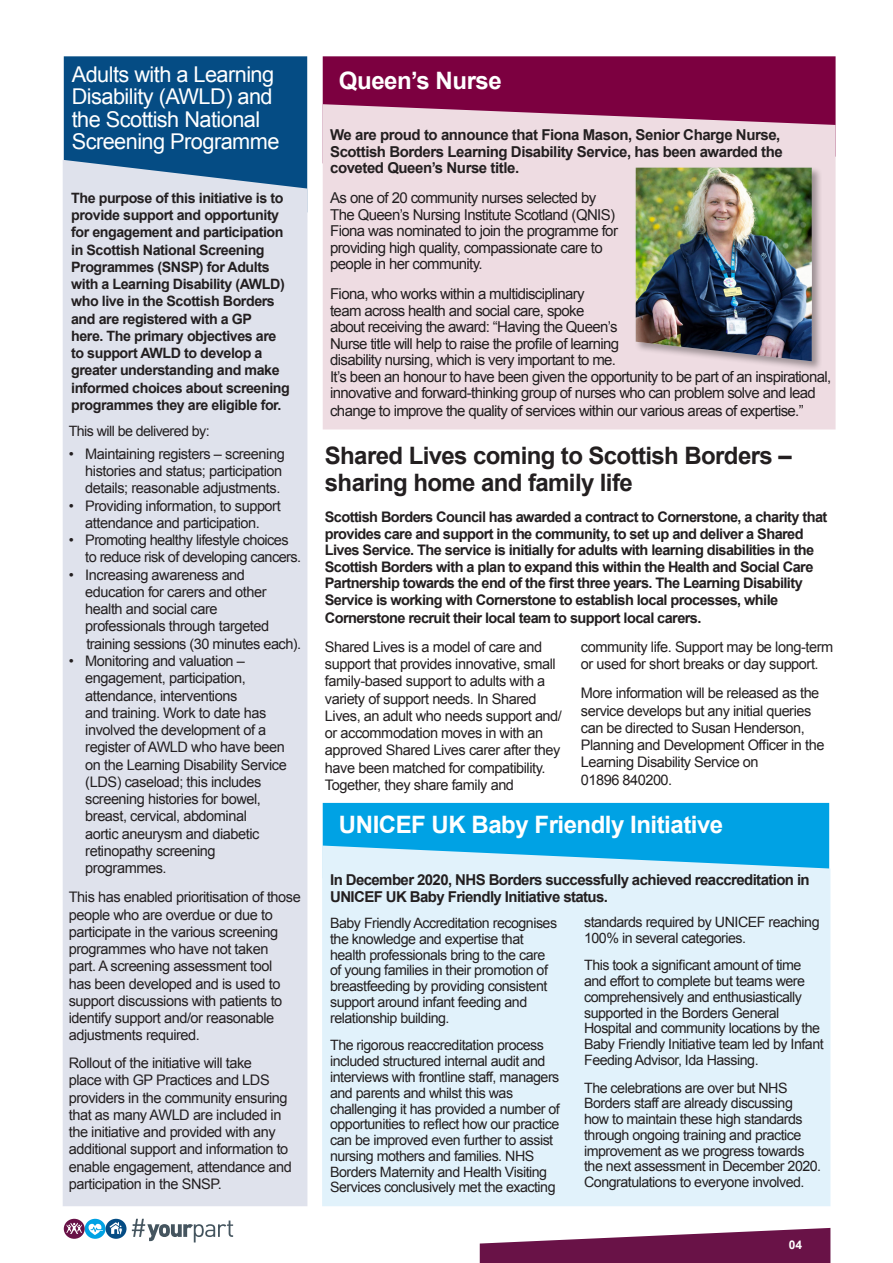
<style>
.page{position:relative;width:893px;height:1263px;background:#fff}
.page>*{position:absolute;margin:0;border:0;box-sizing:border-box;transform-origin:0 0}
.t1{font:700 24px/27px "Arial";letter-spacing:-.025em;color:#231f20}
.t2{font:700 24px "Arial";letter-spacing:-.02em;color:#fff}
.t3{font:21.75px "Arial";letter-spacing:-.025em;color:#fff}
.t4{font:15px/17.1px "Arial";letter-spacing:-.045em;color:#231f20}
.t5{font:700 15px/16.5px "Arial";letter-spacing:-.03em;color:#231f20}
.t6{font:14.55px/17.2px "Arial";letter-spacing:-.03em;color:#231f20}
.t7{font:700 14.55px/16.5px "Arial";letter-spacing:-.04em;color:#231f20}
.t8{font:14.25px/15.8px "Arial";letter-spacing:-.035em;color:#231f20}
.t9{font:700 14.25px/17.2px "Arial";letter-spacing:-.03em;color:#231f20}
.t10{font:700 12px "Arial";color:#fff}
</style>
<div class="page">
<svg style="left:480px;top:1228px;width:350px;height:35px"></svg>
<div style="left:85px;top:1219px;width:21px;height:20px;background:#00a2e4;border-radius:50%"></div>
<div style="left:64px;top:1219px;width:21px;height:20px;background:#691247;border-radius:50%"></div>
<svg style="left:66px;top:1222px;width:16px;height:12px"></svg>
<div style="left:106px;top:1219px;width:21px;height:20px;background:#054c84;border-radius:50%"></div>
<svg style="left:132px;top:1219px;width:101px;height:23px"></svg>
<svg style="left:110px;top:1222px;width:13px;height:13px"></svg>
<svg style="left:89px;top:1223px;width:14px;height:12px"></svg>
<div style="left:323px;top:56px;width:513px;height:48px;background:#7c0040"></div>
<div style="left:323px;top:104px;width:513px;height:325px;background:#eedce2"></div>
<div style="left:64px;top:56px;width:243px;height:104px;background:#054c84"></div>
<div style="left:63px;top:160px;width:244px;height:1046px;background:#dfe2ec"></div>
<div style="left:323px;top:803px;width:506px;height:42px;background:#00a2e4"></div>
<div style="left:322px;top:845px;width:508px;height:361px;background:#e1f2fb"></div>
<div style="left:634px;top:166px;width:188px;height:206px;background:#231f20;opacity:.4"></div>
<img style="left:636px;top:168px;width:176px;height:193px">
<p class="t3" style="left:72px;top:60px;width:204px">Adults with a Learning</p>
<p class="t2" style="left:339px;top:65px;width:164px">Queen’s Nurse</p>
<p class="t3" style="left:72px;top:82px;width:203px">Disability (AWLD) and</p>
<p class="t3" style="left:72px;top:105px;width:190px">the Scottish National</p>
<p class="t3" style="left:72px;top:127px;width:209px">Screening Programme</p>
<p class="t5" style="left:330px;top:127px;width:454px">We are proud to announce that Fiona Mason, Senior Charge Nurse,<br>Scottish Borders Learning Disability Service, has been awarded the coveted Queen’s Nurse title.</p>
<p class="t4" style="left:330px;top:189px;width:268px">As one of 20 community nurses selected by</p>
<p class="t4" style="left:330px;top:206px;width:287px">The Queen’s Nursing Institute Scotland (QNIS)</p>
<p class="t4" style="left:330px;top:222px;width:289px">Fiona was nominated to join the programme for</p>
<p class="t4" style="left:330px;top:239px;width:274px">providing high quality, compassionate care to</p>
<p class="t4" style="left:330px;top:255px;width:154px">people in her community.</p>
<p class="t4" style="left:330px;top:285px;width:256px">Fiona, who works within a multidisciplinary</p>
<p class="t4" style="left:330px;top:302px;width:256px">team across health and social care, spoke</p>
<p class="t4" style="left:330px;top:318px;width:289px">about receiving the award: “Having the Queen’s</p>
<p class="t4" style="left:330px;top:335px;width:291px">Nurse title will help to raise the profile of learning</p>
<p class="t4" style="left:330px;top:351px;width:287px">disability nursing, which is very important to me.</p>
<p class="t4" style="left:330px;top:368px;width:503px">It’s been an honour to have been given the opportunity to be part of an inspirational, innovative and forward-thinking group of nurses who can problem solve and lead change to improve the quality of services within our various areas of expertise.”</p>
<p class="t9" style="left:71px;top:190px;width:220px">The purpose of this initiative is to provide support and opportunity for engagement and participation in Scottish National Screening<br>Programmes (SNSP) for Adults with a Learning Disability (AWLD) who live in the Scottish Borders and are registered with a GP<br>here. The primary objectives are to support AWLD to develop a greater understanding and make informed choices about screening programmes they are eligible for.</p>
<p class="t8" style="left:69px;top:423px;width:142px">This will be delivered by:</p>
<p class="t6" style="left:85px;top:445px;width:201px;text-indent:-16px">• Maintaining registers – screening histories and status; participation details; reasonable adjustments.</p>
<p class="t6" style="left:69px;top:497px;width:213px;text-align:center">• Providing information, to support attendance and participation.</p>
<p class="t6" style="left:85px;top:532px;width:217px;text-indent:-16px">• Promoting healthy lifestyle choices to reduce risk of developing cancers.</p>
<p class="t6" style="left:85px;top:566px;width:183px;text-indent:-16px">• Increasing awareness and education for carers and other health and social care</p>
<p class="t6" style="left:85px;top:618px;width:218px">professionals through targeted training sessions (30 minutes each).</p>
<p class="t6" style="left:85px;top:652px;width:183px;text-indent:-16px">• Monitoring and valuation – engagement, participation, attendance, interventions<br>and training. Work to date has involved the development of a</p>
<p class="t6" style="left:85px;top:739px;width:203px">register of AWLD who have been on the Learning Disability Service (LDS) caseload; this includes screening histories for bowel,</p>
<p class="t6" style="left:85px;top:808px;width:163px">breast, cervical, abdominal</p>
<p class="t6" style="left:85px;top:825px;width:176px">aortic aneurysm and diabetic retinopathy screening</p>
<p class="t6" style="left:85px;top:859px;width:83px">programmes.</p>
<p class="t6" style="left:69px;top:889px;width:234px">This has enabled prioritisation of those people who are overdue or due to participate in the various screening programmes who have not taken<br>part. A screening assessment tool<br>has been developed and is used to support discussions with patients to identify support and/or reasonable adjustments required.</p>
<p class="t6" style="left:69px;top:1054px;width:225px">Rollout of the initiative will take<br>place with GP Practices and LDS providers in the community ensuring that as many AWLD are included in the initiative and provided with any additional support and information to enable engagement, attendance and participation in the SNSP.</p>
<p class="t1" style="left:325px;top:443px;width:468px">Shared Lives coming to Scottish Borders – sharing home and family life</p>
<p class="t7" style="left:325px;top:509px;width:504px">Scottish Borders Council has awarded a contract to Cornerstone, a charity that provides care and support in the community, to set up and deliver a Shared</p>
<p class="t7" style="left:325px;top:542px;width:491px;text-align:justify">Lives Service. The service is initially for adults with learning disabilities in the Scottish Borders with a plan to expand this within the Health and Social Care Partnership towards the end of the first three years. The Learning Disability</p>
<p class="t7" style="left:325px;top:592px;width:455px">Service is working with Cornerstone to establish local processes, while</p>
<p class="t7" style="left:325px;top:610px;width:378px">Cornerstone recruit their local team to support local carers.</p>
<p class="t6" style="left:325px;top:638px;width:239px">Shared Lives is a model of care and support that provides innovative, small family-based support to adults with a variety of support needs. In Shared Lives, an adult who needs support and/ or accommodation moves in with an approved Shared Lives carer after they have been matched for compatibility.<br>Together, they share family and</p>
<p class="t6" style="left:581px;top:638px;width:254px">community life. Support may be long-term</p>
<p class="t6" style="left:581px;top:655px;width:239px">or used for short breaks or day support.</p>
<p class="t6" style="left:581px;top:685px;width:245px">More information will be released as the service develops but any initial queries can be directed to Susan Henderson, Planning and Development Officer in the Learning Disability Service on</p>
<p class="t6" style="left:581px;top:771px;width:93px">01896 840200.</p>
<p class="t2" style="left:339px;top:809px;width:386px">UNICEF UK Baby Friendly Initiative</p>
<p class="t5" style="left:330px;top:872px;width:481px;line-height:17.2px">In December 2020, NHS Borders successfully achieved reaccreditation in<br>UNICEF UK Baby Friendly Initiative status.</p>
<p class="t8" style="left:584px;top:914px;width:237px">standards required by UNICEF reaching<br>100% in several categories.</p>
<p class="t8" style="left:584px;top:957px;width:241px">This took a significant amount of time and effort to complete but teams were comprehensively and enthusiastically supported in the Borders General Hospital and community locations by the Baby Friendly Initiative team led by Infant Feeding Advisor, Ida Hassing.</p>
<p class="t8" style="left:584px;top:1080px;width:239px">The celebrations are over but NHS Borders staff are already discussing how to maintain these high standards through ongoing training and practice improvement as we progress towards the next assessment in December 2020.<br>Congratulations to everyone involved.</p>
<p class="t8" style="left:330px;top:915px;width:229px">Baby Friendly Accreditation recognises the knowledge and expertise that health professionals bring to the care of young families in their promotion of breastfeeding by providing consistent support around infant feeding and relationship building.</p>
<p class="t8" style="left:330px;top:1038px;width:231px">The rigorous reaccreditation process included structured internal audit and interviews with frontline staff, managers and parents and whilst this was challenging it has provided a number of opportunities to reflect how our practice can be improved even further to assist nursing mothers and families. NHS Borders Maternity and Health Visiting Services conclusively met the exacting</p>
<p class="t10" style="left:789px;top:1237px;width:15px">04</p>
</div>
